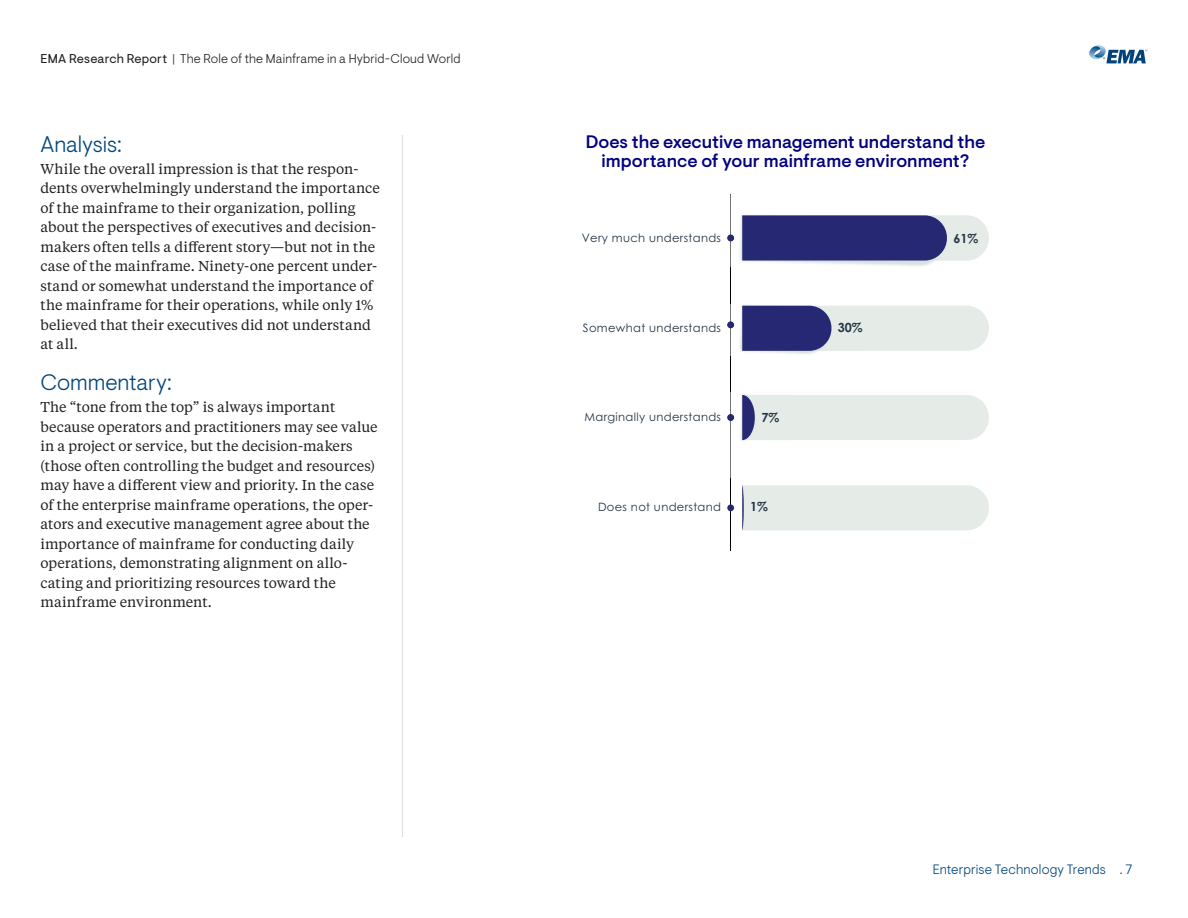
<style>
.page{position:relative;width:1188px;height:918px;background:#fff}
.page>*{position:absolute;margin:0;border:0;box-sizing:border-box;transform-origin:0 0}
.Heading_2{font:300 22.5px "Visuelt Pro";color:#00457c}
.Heading_3{font:500 18px/18.8px "Visuelt Pro";color:#000080;text-align:center}
.t1{font:14.25px/19.5px "Tiempos Text";letter-spacing:.005em;color:#231f20}
.t2{font:300 13.5px "Visuelt Pro";letter-spacing:.015em;color:#00457c}
.t3{font:300 12.75px "Visuelt Pro";letter-spacing:.015em;color:#211f22}
.t4{font:700 12.6px "Century Gothic";color:#253646}
.t5{font:11.55px "Century Gothic";letter-spacing:.03em;color:#253646}
.s1{font-weight:400}
.s2{color:#211f22}
</style>
<div class="page">
<svg style="left:1089px;top:45px;width:58px;height:18px"></svg>
<hr style="left:402px;top:135px;width:1px;height:702px;background:#dae0df">
<hr style="left:730px;top:194px;width:1px;height:357px;background:#040503">
<div style="left:727px;top:504px;width:7px;height:7px;background:#272873;border-radius:50%"></div>
<img style="left:734px;top:394px;width:12px;height:47px">
<img style="left:730px;top:392px;width:1px;height:86px">
<svg style="left:727px;top:414px;width:7px;height:7px"></svg>
<img style="left:729px;top:304px;width:137px;height:52px">
<svg style="left:727px;top:321px;width:7px;height:7px"></svg>
<img style="left:729px;top:194px;width:206px;height:73px">
<svg style="left:727px;top:235px;width:7px;height:6px"></svg>
<div style="left:742px;top:395px;width:247px;height:45px;background:#e5ece8"></div>
<div style="left:742px;top:485px;width:247px;height:45px;background:#e5ece8"></div>
<svg style="left:742px;top:306px;width:247px;height:45px;background:#a4a9c0"></svg>
<svg style="left:742px;top:215px;width:247px;height:46px;background:#4e508b"></svg>
<p class="t3" style="left:40px;top:52px;width:422px"><span class="s1">EMA Research Report</span> | The Role of the Mainframe in a Hybrid-Cloud World</p>
<p class="Heading_2" style="left:40px;top:131px;width:83px">Analysis:</p>
<p class="t1" style="left:40px;top:158px;width:341px">While the overall impression is that the respon&shy;dents overwhelmingly understand the importance of the mainframe to their organization, polling about the perspectives of executives and decision&shy;makers often tells a different story—but not in the case of the mainframe. Ninety-one percent under&shy;stand or somewhat understand the importance of the mainframe for their operations, while only 1% believed that their executives did not understand <span class="s2">at all.</span></p>
<p class="Heading_2" style="left:40px;top:369px;width:133px">Commentary:</p>
<p class="t1" style="left:40px;top:397px;width:339px">The “tone from the top” is always important because operators and practitioners may see value in a project or service, but the decision-makers (those often controlling the budget and resources) may have a different view and priority. In the case of the enterprise mainframe operations, the oper&shy;ators and executive management agree about the importance of mainframe for conducting daily operations, demonstrating alignment on allo&shy;cating and prioritizing resources toward the mainframe envir<span class="s2">onment.</span></p>
<p class="Heading_3" style="left:586px;top:133px;width:401px">Does the executive management understand the importance of your mainframe environment?</p>
<p class="t5" style="left:582px;top:229px;width:141px">Very much understands</p>
<p class="t4" style="left:953px;top:229px;width:26px">61%</p>
<p class="t5" style="left:583px;top:320px;width:140px">Somewhat understands</p>
<p class="t4" style="left:838px;top:318px;width:26px">30%</p>
<p class="t5" style="left:585px;top:409px;width:138px">Marginally understands</p>
<p class="t4" style="left:762px;top:408px;width:19px">7%</p>
<p class="t5" style="left:598px;top:499px;width:125px">Does not understand</p>
<p class="t4" style="left:750px;top:497px;width:19px">1%</p>
<p class="t2" style="left:933px;top:862px;width:175px">Enterprise Technology Trends</p>
<p class="t2" style="left:1120px;top:862px;width:14px">. 7</p>
</div>
